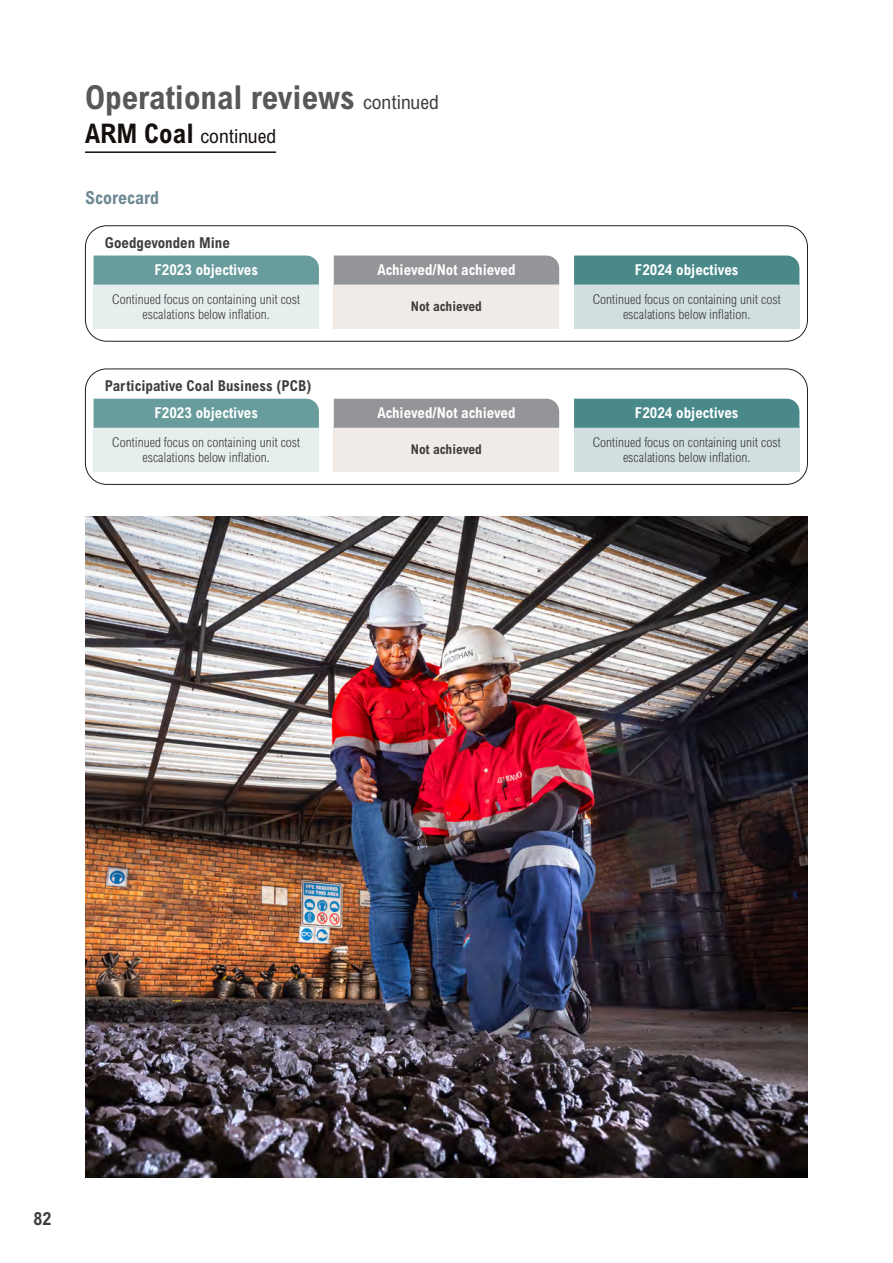
<style>
.page{position:relative;width:893px;height:1263px;background:#fff}
.page>*{position:absolute;margin:0;border:0;box-sizing:border-box;transform-origin:0 0}
.Page_Head__ARM23{font:700 condensed 33px "Arial MT Std";color:#57585a}
.Secondary_Page_Head__ARM23{font:condensed 19.5px "Arial MT Std";color:#150f0d}
.Front_Level_1__ARM23{font:700 condensed 18px "Arial MT Std";color:#6c8792}
.t1{font:700 condensed 18px "Arial MT Std";color:#3e3e3f}
.t2{font:700 condensed 15px "Arial MT Std";color:#fff}
.Front_Level_2__ARM23{font:700 condensed 15px "Arial MT Std";color:#3e3e3f}
.t3{font:300 condensed 13.5px/15px "Arial MT Std";color:#3e3e3f;text-align:center}
.t4{font:700 condensed 13.5px "Arial MT Std";color:#3e3e3f}
.s1{font-weight:400;font-size:19.5px;color:#3e3e3f}
.s2{font-weight:700;font-size:27px}
</style>
<div class="page">
<hr style="left:85px;top:151px;width:191px;height:2px;background:#150f0d">
<div style="left:85px;top:225px;width:723px;height:117px;border:1px solid #231f20;border-radius:21px"></div>
<div style="left:85px;top:369px;width:723px;height:116px;border:1px solid #231f20;border-radius:21px"></div>
<div style="left:94px;top:283px;width:225px;height:46px;background:#e6eeee"></div>
<div style="left:334px;top:283px;width:225px;height:46px;background:#f0ebe6"></div>
<div style="left:574px;top:283px;width:225px;height:46px;background:#d2dfe0"></div>
<svg style="left:94px;top:255px;width:225px;height:30px;background:#6d9fa0"></svg>
<svg style="left:334px;top:255px;width:225px;height:30px;background:#96989b"></svg>
<svg style="left:574px;top:255px;width:225px;height:30px;background:#4f8c8c"></svg>
<div style="left:94px;top:426px;width:225px;height:46px;background:#e6eeee"></div>
<div style="left:334px;top:426px;width:225px;height:46px;background:#f0ebe6"></div>
<div style="left:574px;top:426px;width:225px;height:46px;background:#d2dfe0"></div>
<div style="left:94px;top:399px;width:225px;height:29px;background:#689c9d"></div>
<div style="left:334px;top:399px;width:225px;height:29px;background:#939598"></div>
<div style="left:574px;top:399px;width:225px;height:29px;background:#498989"></div>
<img style="left:85px;top:517px;width:723px;height:661px">
<p class="Page_Head__ARM23" style="left:85px;top:78px;width:355px">Operational reviews <span class="s1">continued</span></p>
<p class="Secondary_Page_Head__ARM23" style="left:85px;top:124px;width:193px"><span class="s2">ARM Coal</span> continued</p>
<p class="Front_Level_1__ARM23" style="left:85px;top:187px;width:75px">Scorecard</p>
<p class="Front_Level_2__ARM23" style="left:105px;top:234px;width:126px">Goedgevonden Mine</p>
<p class="t2" style="left:154px;top:261px;width:105px">F2023 objectives</p>
<p class="t2" style="left:377px;top:261px;width:140px">Achieved/Not achieved</p>
<p class="t2" style="left:635px;top:261px;width:105px">F2024 objectives</p>
<p class="t3" style="left:112px;top:291px;width:189px">Continued focus on containing unit cost escalations below inflation.</p>
<p class="t4" style="left:411px;top:298px;width:73px">Not achieved</p>
<p class="t3" style="left:593px;top:291px;width:189px">Continued focus on containing unit cost escalations below inflation.</p>
<p class="Front_Level_2__ARM23" style="left:105px;top:377px;width:208px">Participative Coal Business (PCB)</p>
<p class="t2" style="left:154px;top:404px;width:105px">F2023 objectives</p>
<p class="t2" style="left:377px;top:404px;width:140px">Achieved/Not achieved</p>
<p class="t2" style="left:635px;top:404px;width:105px">F2024 objectives</p>
<p class="t3" style="left:112px;top:434px;width:189px">Continued focus on containing unit cost escalations below inflation.</p>
<p class="t4" style="left:411px;top:442px;width:73px">Not achieved</p>
<p class="t3" style="left:593px;top:434px;width:189px">Continued focus on containing unit cost escalations below inflation.</p>
<h3 class="t1" style="left:34px;top:1208px;width:19px">82</h3>
</div>
